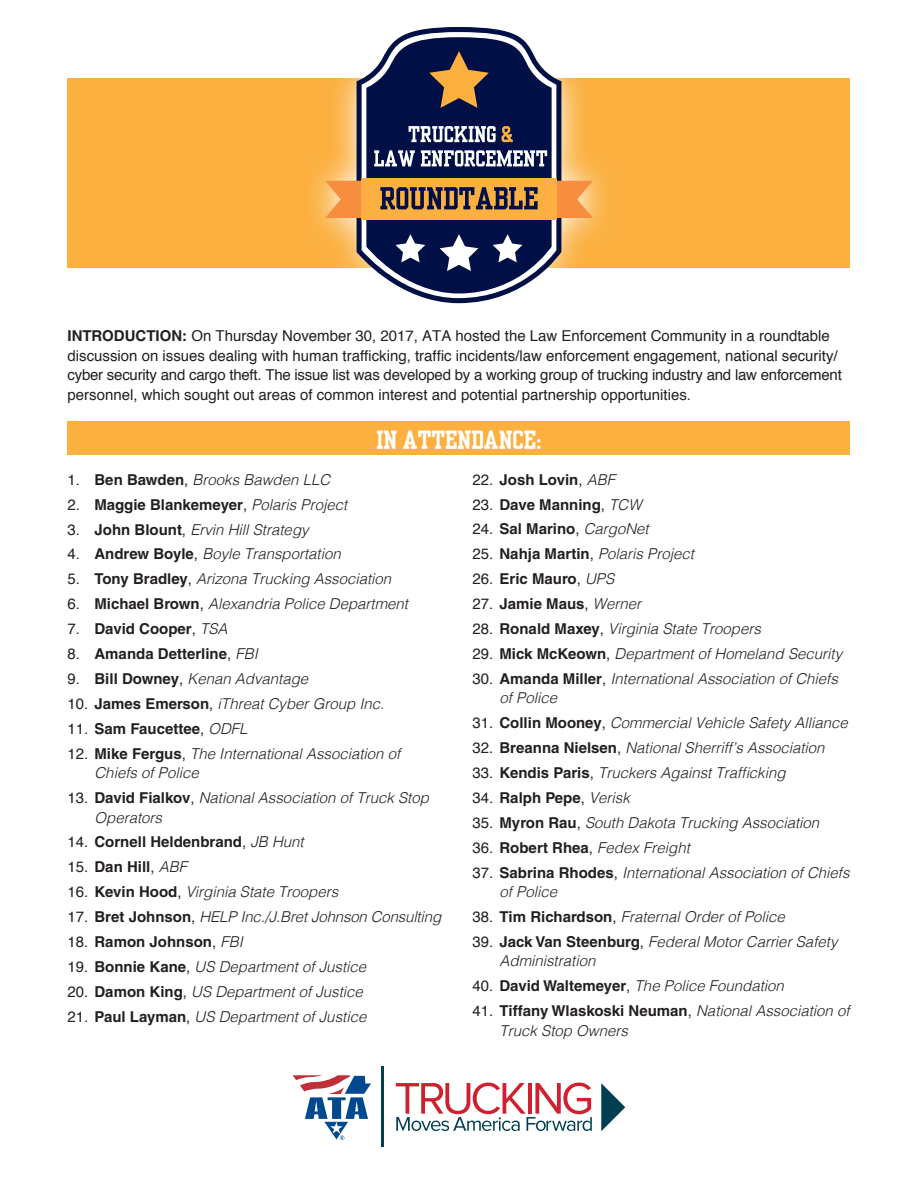
<style>
.page{position:relative;width:918px;height:1188px;background:#fff}
.page>*{position:absolute;margin:0;border:0;box-sizing:border-box;transform-origin:0 0}
.t1{font:21px "Cg Yearbook Solid";color:#fff}
.t2{font:italic 300 15px/19.5px "Helvetica";color:#231f20}
.t3{font:15px/19.5px "Helvetica";color:#231f20}
.t4{font:700 15px "Helvetica";color:#231f20}
.s1{font-weight:700}
.s2{font-weight:400;font-style:normal}
.s3{font-weight:700;font-style:normal}
.s4{font-weight:400}
.s5{font-weight:300;font-style:italic}
</style>
<div class="page">
<div style="left:68px;top:79px;width:782px;height:189px;background:#fbb040"></div>
<div style="left:68px;top:421px;width:782px;height:34px;background:#fbb040"></div>
<svg style="left:293px;top:1075px;width:78px;height:65px"></svg>
<hr style="left:381px;top:1066px;width:3px;height:82px;background:#003e51">
<svg style="left:396px;top:1083px;width:196px;height:48px"></svg>
<svg style="left:601px;top:1083px;width:24px;height:48px"></svg>
<svg style="left:301px;top:78px;width:317px;height:226px"></svg>
<svg style="left:357px;top:27px;width:204px;height:276px"></svg>
<svg style="left:325px;top:31px;width:268px;height:270px"></svg>
<p class="t3" style="left:68px;top:326px;width:776px"><span class="s1">INTRODUCTION:</span> On Thursday November 30, 2017, ATA hosted the Law Enforcement Community in a roundtable discussion on issues dealing with human trafficking, traffic incidents/law enforcement engagement, national security/ cyber security and cargo theft. The issue list was developed by a working group of trucking industry and law enforcement personnel, which sought out areas of common interest and potential partnership opportunities.</p>
<h1 class="t1" style="left:376px;top:426px;width:167px">IN ATTENDANCE:</h1>
<p class="t2" style="left:68px;top:469px;width:264px"><span class="s2">1.</span> <span class="s3">Ben Bawden</span><span class="s2">,</span> Brooks Bawden LLC</p>
<p class="t4" style="left:68px;top:495px;width:281px"><span class="s4">2.</span> Maggie Blankemeyer<span class="s4">,</span> <span class="s5">Polaris Project</span></p>
<p class="t2" style="left:68px;top:519px;width:243px"><span class="s2">3.</span> <span class="s3">John Blount</span><span class="s2">,</span> Ervin Hill Strategy</p>
<p class="t2" style="left:68px;top:543px;width:275px"><span class="s2">4.</span> <span class="s3">Andrew Boyle</span><span class="s2">,</span> Boyle Transportation</p>
<p class="t2" style="left:68px;top:568px;width:325px"><span class="s2">5.</span> <span class="s3">Tony Bradley</span><span class="s2">,</span> Arizona Trucking Association</p>
<p class="t2" style="left:68px;top:593px;width:342px"><span class="s2">6.</span> <span class="s3">Michael Brown</span><span class="s2">,</span> Alexandria Police Department</p>
<p class="t4" style="left:68px;top:620px;width:162px"><span class="s4">7.</span> David Cooper<span class="s4">,</span> <span class="s5">TSA</span></p>
<p class="t4" style="left:68px;top:645px;width:192px"><span class="s4">8.</span> Amanda Detterline<span class="s4">,</span> <span class="s5">FBI</span></p>
<p class="t2" style="left:68px;top:668px;width:242px"><span class="s2">9.</span> <span class="s3">Bill Downey</span><span class="s2">,</span> Kenan Advantage</p>
<p class="t2" style="left:68px;top:693px;width:318px"><span class="s2">10.</span> <span class="s3">James Emerson</span><span class="s2">,</span> iThreat Cyber Group Inc.</p>
<p class="t4" style="left:68px;top:719px;width:182px"><span class="s4">11.</span> Sam Faucettee<span class="s4">,</span> <span class="s5">ODFL</span></p>
<p class="t2" style="left:94px;top:743px;width:307px;text-indent:-27px"><span class="s2">12.</span> <span class="s3">Mike Fergus</span><span class="s2">,</span> The International Association of<br>Chiefs of Police</p>
<p class="t2" style="left:94px;top:787px;width:336px;text-indent:-27px"><span class="s2">13.</span> <span class="s3">David Fialkov</span><span class="s2">,</span> National Association of Truck Stop<br>Operators</p>
<p class="t4" style="left:68px;top:833px;width:238px"><span class="s4">14.</span> Cornell Heldenbrand<span class="s4">,</span> <span class="s5">JB Hunt</span></p>
<p class="t4" style="left:68px;top:858px;width:121px"><span class="s4">15.</span> Dan Hill<span class="s4">,</span> <span class="s5">ABF</span></p>
<p class="t2" style="left:68px;top:881px;width:272px"><span class="s2">16.</span> <span class="s3">Kevin Hood</span><span class="s2">,</span> Virginia State Troopers</p>
<p class="t2" style="left:68px;top:906px;width:375px"><span class="s2">17.</span> <span class="s3">Bret Johnson</span><span class="s2">,</span> HELP Inc./J.Bret Johnson Consulting</p>
<p class="t4" style="left:68px;top:933px;width:177px"><span class="s4">18.</span> Ramon Johnson<span class="s4">,</span> <span class="s5">FBI</span></p>
<p class="t2" style="left:68px;top:956px;width:300px"><span class="s2">19.</span> <span class="s3">Bonnie Kane</span><span class="s2">,</span> US Department of Justice</p>
<p class="t2" style="left:68px;top:981px;width:297px"><span class="s2">20.</span> <span class="s3">Damon King</span><span class="s2">,</span> US Department of Justice</p>
<p class="t2" style="left:68px;top:1006px;width:300px"><span class="s2">21.</span> <span class="s3">Paul Layman</span><span class="s2">,</span> US Department of Justice</p>
<p class="t4" style="left:472px;top:470px;width:144px"><span class="s4">22.</span> Josh Lovin<span class="s4">,</span> <span class="s5">ABF</span></p>
<p class="t4" style="left:472px;top:495px;width:171px"><span class="s4">23.</span> Dave Manning<span class="s4">,</span> <span class="s5">TCW</span></p>
<p class="t4" style="left:472px;top:520px;width:178px"><span class="s4">24.</span> Sal Marino<span class="s4">,</span> <span class="s5">CargoNet</span></p>
<p class="t2" style="left:472px;top:543px;width:223px"><span class="s2">25.</span> <span class="s3">Nahja Martin</span><span class="s2">,</span> Polaris Project</p>
<p class="t4" style="left:472px;top:570px;width:143px"><span class="s4">26.</span> Eric Mauro<span class="s4">,</span> <span class="s5">UPS</span></p>
<p class="t4" style="left:472px;top:595px;width:170px"><span class="s4">27.</span> Jamie Maus<span class="s4">,</span> <span class="s5">Werner</span></p>
<p class="t2" style="left:472px;top:618px;width:290px"><span class="s2">28.</span> <span class="s3">Ronald Maxey</span><span class="s2">,</span> Virginia State Troopers</p>
<p class="t2" style="left:472px;top:643px;width:371px"><span class="s2">29.</span> <span class="s3">Mick McKeown</span><span class="s2">,</span> Department of Homeland Security</p>
<p class="t2" style="left:500px;top:668px;width:340px;text-indent:-27px"><span class="s2">30.</span> <span class="s3">Amanda Miller</span><span class="s2">,</span> International Association of Chiefs of Police</p>
<p class="t2" style="left:472px;top:712px;width:377px"><span class="s2">31.</span> <span class="s3">Collin Mooney</span><span class="s2">,</span> Commercial Vehicle Safety Alliance</p>
<p class="t2" style="left:472px;top:737px;width:354px"><span class="s2">32.</span> <span class="s3">Breanna Nielsen</span><span class="s2">,</span> National Sherriff’s Association</p>
<p class="t2" style="left:472px;top:762px;width:315px"><span class="s2">33.</span> <span class="s3">Kendis Paris</span><span class="s2">,</span> Truckers Against Trafficking</p>
<p class="t4" style="left:472px;top:789px;width:159px"><span class="s4">34.</span> Ralph Pepe<span class="s4">,</span> <span class="s5">Verisk</span></p>
<p class="t2" style="left:472px;top:812px;width:348px"><span class="s2">35.</span> <span class="s3">Myron Rau</span><span class="s2">,</span> South Dakota Trucking Association</p>
<p class="t2" style="left:472px;top:837px;width:219px"><span class="s2">36.</span> <span class="s3">Robert Rhea</span><span class="s2">,</span> Fedex Freight</p>
<p class="t2" style="left:500px;top:862px;width:352px;text-indent:-27px"><span class="s2">37.</span> <span class="s3">Sabrina Rhodes</span><span class="s2">,</span> International Association of Chiefs of Police</p>
<p class="t2" style="left:472px;top:906px;width:314px"><span class="s2">38.</span> <span class="s3">Tim Richardson</span><span class="s2">,</span> Fraternal Order of Police</p>
<p class="t2" style="left:500px;top:931px;width:340px;text-indent:-27px"><span class="s2">39.</span> <span class="s3">Jack Van Steenburg</span><span class="s2">,</span> Federal Motor Carrier Safety<br>Administration</p>
<p class="t2" style="left:472px;top:975px;width:313px"><span class="s2">40.</span> <span class="s3">David Waltemeyer</span><span class="s2">,</span> The Police Foundation</p>
<p class="t2" style="left:500px;top:1000px;width:352px;text-indent:-27px"><span class="s2">41.</span> <span class="s3">Tiffany Wlaskoski Neuman</span><span class="s2">,</span> National Association of<br>Truck Stop Owners</p>
</div>
